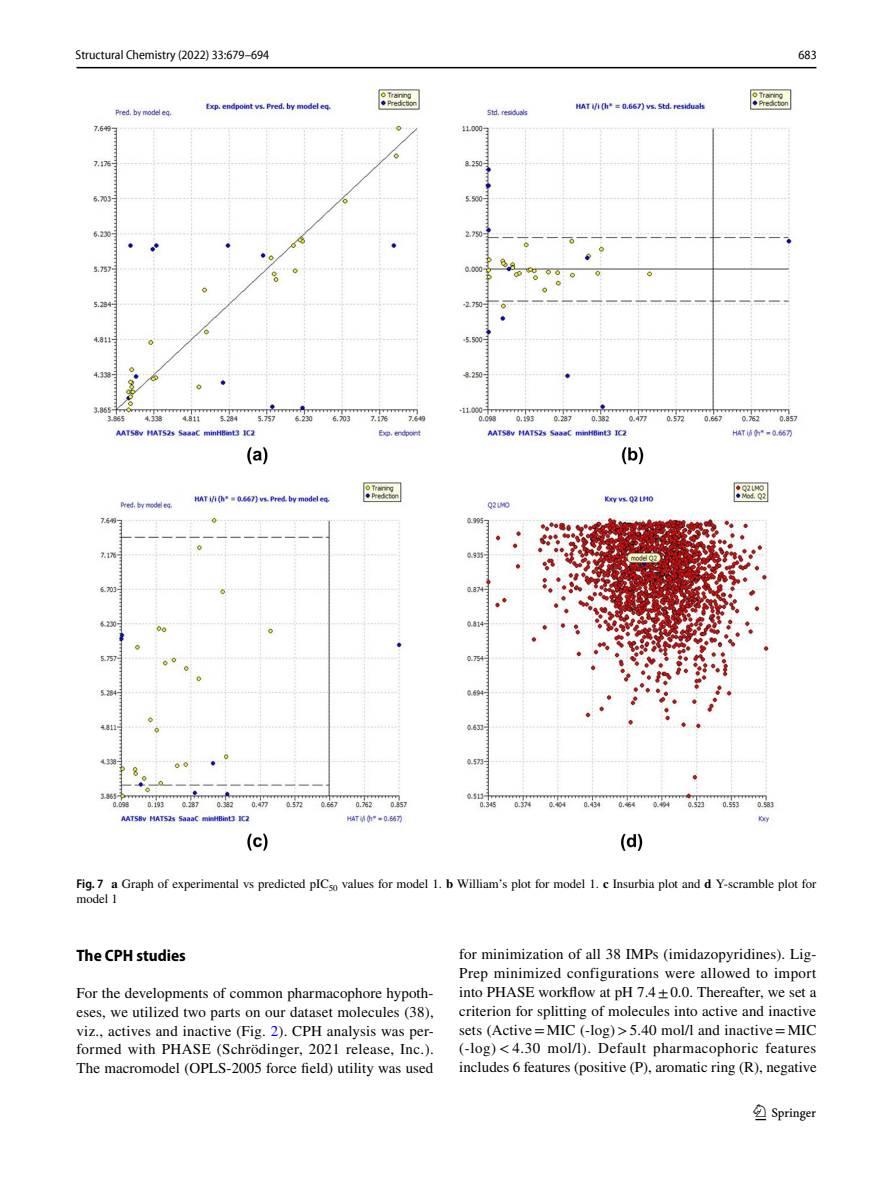
<style>
.page{position:relative;width:893px;height:1187px;background:#fff}
.page>*{position:absolute;margin:0;border:0;box-sizing:border-box;transform-origin:0 0}
.t1{font:22.5px "Springnew Regular 3";color:#000}
.t2{font:700 semi-condensed 16.5px "Myriad Pro";color:#000}
.t3{font:15px/18.8px "STIX";letter-spacing:.005em;color:#000;text-align:justify}
.t4{font:12.75px/15px "STIX";color:#000}
.t5{font:semi-condensed 12.75px "Myriad Pro Unic";color:#000}
.s1{font-family:"Myriad Pro";font-weight:600;font-stretch:semi-condensed}
.s2{font-weight:700}
.s3{color:#00f}
</style>
<div class="page">
<hr style="left:77px;top:67px;width:739px;height:1px;background:#000">
<img style="left:92px;top:88px;width:706px;height:763px">
<p class="t5" style="left:76px;top:50px;width:195px">Structural Chemistry (2022) 33:679–694</p>
<p class="t5" style="left:798px;top:50px;width:20px">683</p>
<p class="t4" style="left:77px;top:876px;width:741px"><span class="s1">Fig. 7</span> <span class="s2">a</span> Graph of experimental vs predicted pIC<sub>50</sub> values for model 1. <span class="s2">b</span> William’s plot for model 1. <span class="s2">c</span> Insurbia plot and <span class="s2">d</span> Y-scramble plot for model 1</p>
<p class="t2" style="left:77px;top:945px;width:111px">The CPH studies</p>
<p class="t3" style="left:77px;top:984px;width:359px">For the developments of common pharmacophore hypoth&shy;eses, we utilized two parts on our dataset molecules (38), viz., actives and inactive (Fig. <span class="s3">2</span>). CPH analysis was per&shy;formed with PHASE (Schrödinger, 2021 release, Inc.).<br>The macromodel (OPLS-2005 force field) utility was used</p>
<p class="t3" style="left:459px;top:946px;width:359px">for minimization of all 38 IMPs (imidazopyridines). Lig-Prep minimized configurations were allowed to import into PHASE workflow at pH 7.4±0.0. Thereafter, we set a criterion for splitting of molecules into active and inactive sets (Active= MIC (-log)&gt;5.40 mol/l and inactive= MIC (-log) &lt; 4.30 mol/l). Default pharmacophoric features includes 6 features (positive (P), aromatic ring (R), negative</p>
<h1 class="t1" style="left:755px;top:1104px;width:62px">1 3</h1>
</div>
